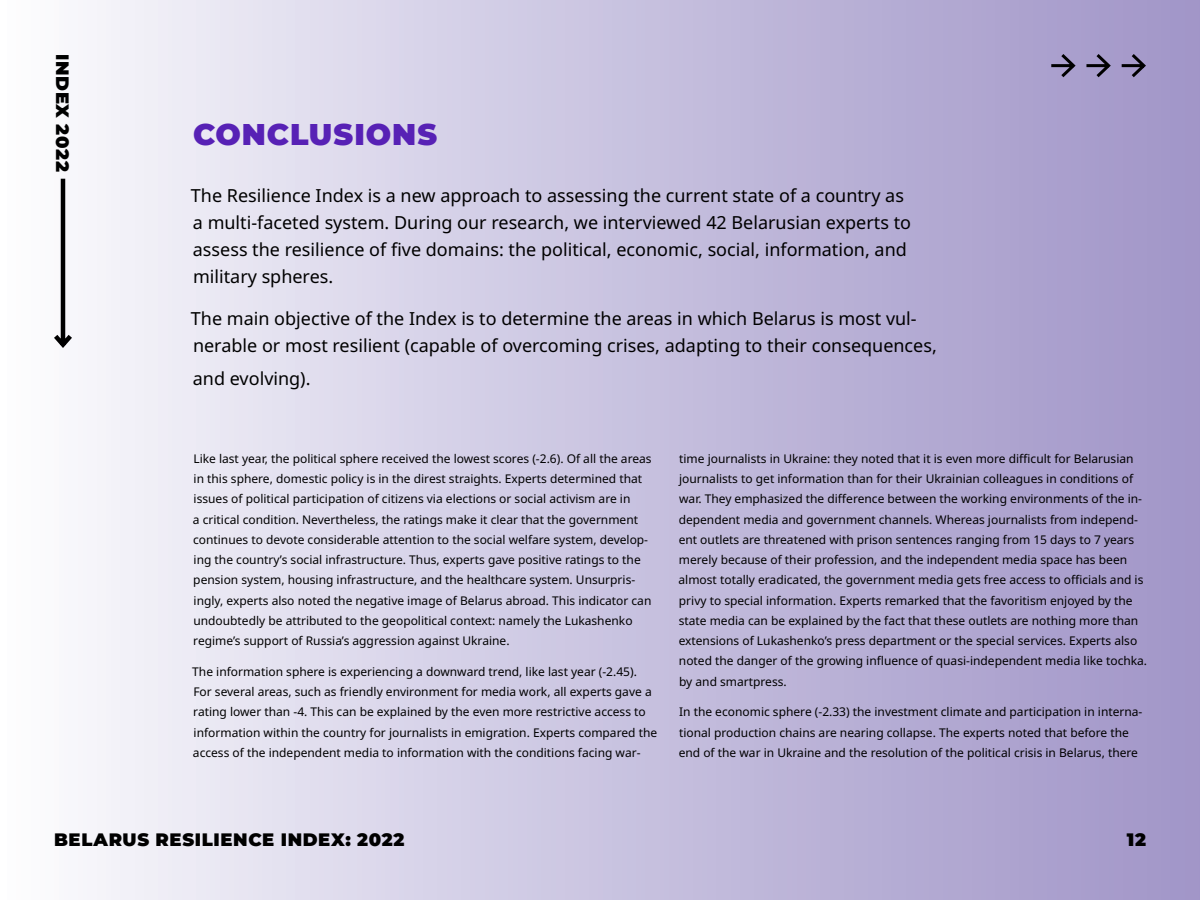
<style>
.page{position:relative;width:1200px;height:900px;background:#fff}
.page>*{position:absolute;margin:0;border:0;box-sizing:border-box;transform-origin:0 0}
.t1{font:900 30px "Montserrat";letter-spacing:.03em;color:#5721b5}
.text-large{font:18px/27px "Noto Sans";color:#000}
.t2{font:900 18px "Montserrat";letter-spacing:.035em;color:#000}
.text-basic{font:12px/20.2px "Noto Sans";color:#000}
</style>
<div class="page">
<div style="left:0;top:0;width:1200px;height:900px;background:linear-gradient(to right,#fafafd,#9e92c6)"></div>
<svg style="left:1048px;top:51px;width:100px;height:29px;background:#8d84ac"></svg>
<svg style="left:49px;top:174px;width:28px;height:177px"></svg>
<p class="t2" style="left:75px;top:54px;width:119px;rotate:90deg">INDEX 2022</p>
<p class="t1" style="left:193px;top:115px;width:245px">CONCLUSIONS</p>
<p class="text-large" style="left:191px;top:183px;width:722px">The Resilience Index is a new approach to assessing the current state of a country as a multi-faceted system. During our research, we interviewed 42 Belarusian experts to assess the resilience of five domains: the political, economic, social, information, and military spheres.</p>
<p class="text-large" style="left:191px;top:306px;width:747px">The main objective of the Index is to determine the areas in which Belarus is most vul&shy;nerable or most resilient (capable of overcoming crises, adapting to their consequences,</p>
<p class="text-large" style="left:193px;top:366px;width:119px">and evolving).</p>
<p class="text-basic" style="left:193px;top:449px;width:460px">Like last year, the political sphere received the lowest scores (-2.6). Of all the areas in this sphere, domestic policy is in the direst straights. Experts determined that issues of political participation of citizens via elections or social activism are in<br>a critical condition. Nevertheless, the ratings make it clear that the government continues to devote considerable attention to the social welfare system, develop&shy;ing the country’s social infrastructure. Thus, experts gave positive ratings to the pension system, housing infrastructure, and the healthcare system. Unsurpris&shy;ingly, experts also noted the negative image of Belarus abroad. This indicator can undoubtedly be attributed to the geopolitical context: namely the Lukashenko regime’s support of Russia’s aggression against Ukraine.</p>
<p class="text-basic" style="left:192px;top:662px;width:466px">The information sphere is experiencing a downward trend, like last year (-2.45).<br>For several areas, such as friendly environment for media work, all experts gave a rating lower than -4. This can be explained by the even more restrictive access to information within the country for journalists in emigration. Experts compared the access of the independent media to information with the conditions facing war-</p>
<p class="text-basic" style="left:679px;top:449px;width:470px">time journalists in Ukraine: they noted that it is even more difficult for Belarusian journalists to get information than for their Ukrainian colleagues in conditions of war. They emphasized the difference between the working environments of the in&shy;dependent media and government channels. Whereas journalists from independ&shy;ent outlets are threatened with prison sentences ranging from 15 days to 7 years merely because of their profession, and the independent media space has been almost totally eradicated, the government media gets free access to officials and is privy to special information. Experts remarked that the favoritism enjoyed by the state media can be explained by the fact that these outlets are nothing more than extensions of Lukashenko’s press department or the special services. Experts also noted the danger of the growing influence of quasi-independent media like tochka. by and smartpress.</p>
<p class="text-basic" style="left:679px;top:702px;width:465px">In the economic sphere (-2.33) the investment climate and participation in interna&shy;tional production chains are nearing collapse. The experts noted that before the end of the war in Ukraine and the resolution of the political crisis in Belarus, there</p>
<h2 class="t2" style="left:54px;top:828px;width:352px">BELARUS RESILIENCE INDEX: 2022</h2>
<h2 class="t2" style="left:1127px;top:828px;width:21px">12</h2>
</div>
